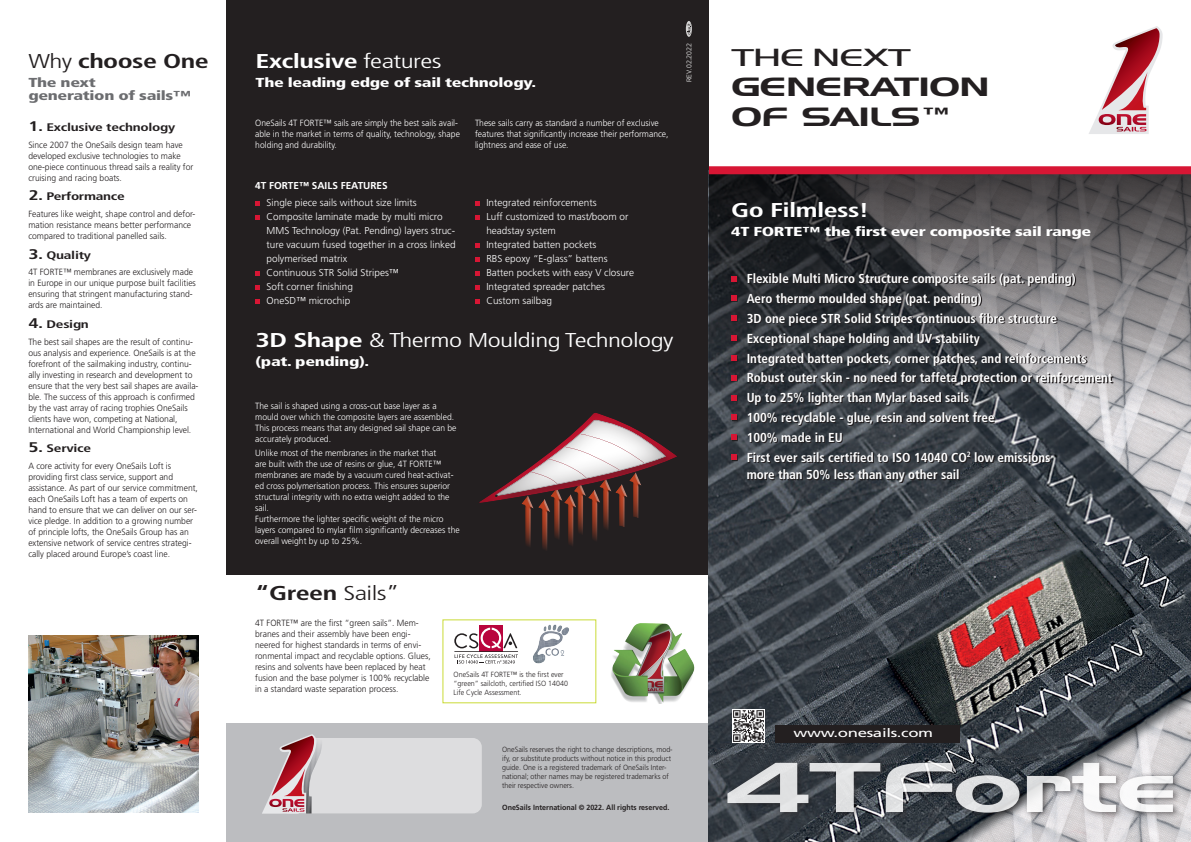
<style>
.page{position:relative;width:1191px;height:842px;background:#fff}
.page>*{position:absolute;margin:0;border:0;box-sizing:border-box;transform-origin:0 0}
.t1{font:68.4px "Handel Gothic BT";letter-spacing:-.02em;color:#fff;scale:1.66 1}
.t2{font:25.7px/30.3px "Handel Gothic BT";letter-spacing:-.02em;color:#231f20;scale:1.54 1}
.t3{font:25.7px "Handel";letter-spacing:-.02em;color:#231f20;scale:1.54 1}
.t4{font:300 condensed 20px "Frutiger";letter-spacing:-.02em;color:#fff;scale:1.4 1}
.t5{font:700 condensed 20px "Frutiger";letter-spacing:-.02em;color:#fff;scale:1.4 1}
.t6{font:700 condensed 20px "Frutiger";letter-spacing:-.02em;color:#231f20;scale:1.4 1}
.t7{font:700 condensed 13px/19.8px "Frutiger";color:#fff}
.t8{font:900 condensed 13px "Frutiger";letter-spacing:-.02em;color:#fff;scale:1.4 1}
.t9{font:900 condensed 13px/13.2px "Frutiger";letter-spacing:-.02em;color:#6c6d70;scale:1.4 1}
.t10{font:12px "Frutiger";letter-spacing:-.02em;color:#fff;scale:1.4 1}
.t11{font:700 condensed 11px "Frutiger";letter-spacing:-.02em;color:#231f20;scale:1.4 1}
.t12{font:300 10px/14px "Frutiger";color:#fff}
.t13{font:700 10px "Frutiger";color:#fff}
.t14{font:300 9px/11px "Frutiger";color:#231f20;scale:.95 1}
.t15{font:300 9px/11px "Frutiger";color:#fff;scale:.95 1}
.t16{font:300 7.5px/9px "Frutiger";color:#231f20;scale:.95 1}
.t17{font:700 7.5px "Frutiger";color:#231f20;scale:.95 1}
.t18{font:6.4px "Apex Sans Book T";color:#fff}
.s1{font-weight:300}
.s2{font-size:14px}
.s3{font-weight:700}
</style>
<div class="page">
<div style="left:227px;top:723px;width:482px;height:119px;background:#bcbdc0"></div>
<div style="left:227px;top:0;width:482px;height:574px;background:#231f20"></div>
<img style="left:709px;top:413px;width:482px;height:429px">
<svg style="left:686px;top:21px;width:6px;height:16px"></svg>
<svg style="left:687px;top:24px;width:4px;height:11px"></svg>
<img style="left:28px;top:635px;width:170px;height:177px">
<svg style="left:709px;top:174px;width:482px;height:239px;background:#545255"></svg>
<div style="left:723px;top:759px;width:458px;height:62px;background:#231f20;opacity:.69"></div>
<svg style="left:1089px;top:26px;width:73px;height:108px"></svg>
<div style="left:709px;top:166px;width:482px;height:8px;background:#d71634"></div>
<svg style="left:479px;top:413px;width:198px;height:137px"></svg>
<img style="left:611px;top:623px;width:84px;height:80px">
<img style="left:533px;top:625px;width:36px;height:39px">
<svg style="left:262px;top:734px;width:220px;height:80px;background:#d3c8cb"></svg>
<div style="left:479px;top:625px;width:24px;height:27px;background:#b9053d"></div>
<svg style="left:454px;top:628px;width:63px;height:20px"></svg>
<svg style="left:454px;top:654px;width:64px;height:10px"></svg>
<hr style="left:454px;top:651px;width:64px;height:1px;background:#231f20">
<svg style="left:255px;top:202px;width:4px;height:4px"></svg>
<svg style="left:255px;top:216px;width:4px;height:4px"></svg>
<svg style="left:255px;top:272px;width:4px;height:4px"></svg>
<svg style="left:255px;top:286px;width:4px;height:4px"></svg>
<svg style="left:255px;top:300px;width:4px;height:4px"></svg>
<svg style="left:475px;top:202px;width:4px;height:4px"></svg>
<svg style="left:475px;top:216px;width:4px;height:4px"></svg>
<svg style="left:475px;top:244px;width:4px;height:4px"></svg>
<svg style="left:475px;top:258px;width:4px;height:4px"></svg>
<svg style="left:475px;top:272px;width:4px;height:4px"></svg>
<svg style="left:475px;top:286px;width:4px;height:4px"></svg>
<svg style="left:475px;top:300px;width:4px;height:4px"></svg>
<svg style="left:732px;top:275px;width:381px;height:208px;background:#4b4e53"></svg>
<svg style="left:731px;top:276px;width:6px;height:6px"></svg>
<svg style="left:731px;top:296px;width:6px;height:5px"></svg>
<svg style="left:731px;top:315px;width:6px;height:6px"></svg>
<svg style="left:731px;top:335px;width:6px;height:6px"></svg>
<svg style="left:731px;top:355px;width:6px;height:6px"></svg>
<svg style="left:731px;top:375px;width:6px;height:6px"></svg>
<svg style="left:731px;top:395px;width:6px;height:5px"></svg>
<svg style="left:731px;top:414px;width:6px;height:6px"></svg>
<svg style="left:731px;top:434px;width:6px;height:6px"></svg>
<svg style="left:731px;top:454px;width:6px;height:6px"></svg>
<img style="left:732px;top:710px;width:33px;height:32px">
<div style="left:775px;top:725px;width:184px;height:18px;background:#231f20"></div>
<h3 class="t6" style="left:28px;top:50px;width:130px"><span class="s1">Why</span> choose One</h3>
<h3 class="t9" style="left:28px;top:76px;width:118px">The next<br>generation of sails™</h3>
<p class="t11" style="left:28px;top:121px;width:106px"><span class="s2">1.</span> Exclusive technology</p>
<p class="t14" style="left:28px;top:139px;width:175px">Since 2007 the OneSails design team have developed exclusive technologies to make one-piece continuous thread sails a reality for cruising and racing boats.</p>
<p class="t11" style="left:28px;top:190px;width:70px"><span class="s2">2.</span> Performance</p>
<p class="t14" style="left:28px;top:209px;width:177px">Features like weight, shape control and defor&shy;mation resistance means better performance compared to traditional panelled sails.</p>
<p class="t11" style="left:28px;top:248px;width:46px"><span class="s2">3.</span> Quality</p>
<p class="t14" style="left:28px;top:267px;width:178px">4T FORTE™ membranes are exclusively made in Europe in our unique purpose built facilities ensuring that stringent manufacturing stand&shy;ards are maintained.</p>
<p class="t11" style="left:28px;top:318px;width:45px"><span class="s2">4.</span> Design</p>
<p class="t14" style="left:28px;top:336px;width:181px">The best sail shapes are the result of continu&shy;ous analysis and experience. OneSails is at the forefront of the sailmaking industry, continu&shy;ally investing in research and development to ensure that the very best sail shapes are availa&shy;ble. The success of this approach is confirmed by the vast array of racing trophies OneSails clients have won, competing at National, International and World Championship level.</p>
<p class="t11" style="left:28px;top:442px;width:46px"><span class="s2">5.</span> Service</p>
<p class="t14" style="left:28px;top:460px;width:180px">A core activity for every OneSails Loft is providing first class service, support and assistance. As part of our service commitment, each OneSails Loft has a team of experts on hand to ensure that we can deliver on our ser&shy;vice pledge. In addition to a growing number of principle lofts, the OneSails Group has an extensive network of service centres strategi&shy;cally placed around Europe’s coast line.</p>
<h3 class="t5" style="left:256px;top:50px;width:134px">Exclusive <span class="s1">features</span></h3>
<h3 class="t8" style="left:256px;top:75px;width:202px">The leading edge of sail technology.</h3>
<p class="t15" style="left:255px;top:117px;width:217px">OneSails 4T FORTE™ sails are simply the best sails avail&shy;able in the market in terms of quality, technology, shape holding and durability.</p>
<p class="t15" style="left:475px;top:117px;width:205px">These sails carry as standard a number of exclusive features that significantly increase their performance, lightness and ease of use.</p>
<p class="t13" style="left:255px;top:180px;width:134px">4T FORTE™ SAILS FEATURES</p>
<p class="t12" style="left:267px;top:195px;width:191px">Single piece sails without size limits<br>Composite laminate made by multi micro<br>MMS Technology (Pat. Pending) layers struc&shy;ture vacuum fused together in a cross linked polymerised matrix<br>Continuous STR Solid Stripes™<br>Soft corner finishing<br>OneSD™ microchip</p>
<p class="t12" style="left:486px;top:195px;width:149px">Integrated reinforcements<br>Luff customized to mast/boom or headstay system<br>Integrated batten pockets<br>RBS epoxy “E-glass” battens<br>Batten pockets with easy V closure<br>Integrated spreader patches<br>Custom sailbag</p>
<h3 class="t4" style="left:256px;top:329px;width:300px"><span class="s3">3D Shape</span> &amp; Thermo Moulding Technology</h3>
<h3 class="t8" style="left:256px;top:354px;width:83px">(pat. pending).</h3>
<p class="t15" style="left:255px;top:401px;width:213px">The sail is shaped using a cross-cut base layer as a mould over which the composite layers are assembled.<br>This process means that any designed sail shape can be accurately produced.</p>
<p class="t15" style="left:255px;top:448px;width:217px">Unlike most of the membranes in the market that<br>are built with the use of resins or glue, 4T FORTE™ membranes are made by a vacuum cured heat-activat&shy;ed cross polymerisation process. This ensures superior structural integrity with no extra weight added to the sail.<br>Furthermore the lighter specific weight of the micro layers compared to mylar film significantly decreases the overall weight by up to 25%.</p>
<p class="t18" style="left:685px;top:82px;width:40px;rotate:-90deg">REV. 02.2022</p>
<h3 class="t6" style="left:255px;top:581px;width:105px">“Green <span class="s1">Sails”</span></h3>
<p class="t14" style="left:255px;top:618px;width:186px">4T FORTE™ are the first “green sails”. Mem&shy;branes and their assembly have been engi&shy;neered for highest standards in terms of envi&shy;ronmental impact and recyclable options. Glues, resins and solvents have been replaced by heat fusion and the base polymer is 100% recyclable in a standard waste separation process.</p>
<p class="t16" style="left:453px;top:670px;width:122px">OneSails 4T FORTE™ is the first ever “green” sailcloth, certified ISO 14040<br>Life Cycle Assessment.</p>
<p class="t16" style="left:502px;top:745px;width:181px">OneSails reserves the right to change descriptions, mod&shy;ify, or substitute products without notice in this product guide. One is a registered trademark of OneSails Inter&shy;national; other names may be registered trademarks of their respective owners.</p>
<p class="t17" style="left:502px;top:803px;width:178px">OneSails International © 2022. All rights reserved.</p>
<h2 class="t3" style="left:731px;top:43px;width:118px">THE NEXT</h2>
<h2 class="t2" style="left:731px;top:71px;width:169px">GENERATION<br>OF SAILS™</h2>
<h3 class="t5" style="left:731px;top:198px;width:100px">Go Filmless!</h3>
<h3 class="t8" style="left:731px;top:223px;width:259px">4T FORTE™ the first ever composite sail range</h3>
<p class="t7" style="left:746px;top:269px;width:367px">Flexible Multi Micro Structure composite sails (pat. pending)<br>Aero thermo moulded shape (pat. pending)<br>3D one piece STR Solid Stripes continuous fibre structure Exceptional shape holding and UV stability<br>Integrated batten pockets, corner patches, and reinforcements Robust outer skin - no need for taffeta protection or reinforcement Up to 25% lighter than Mylar based sails<br>100% recyclable - glue, resin and solvent free<br>100% made in EU<br>First ever sails certified to ISO 14040 CO<sup>2</sup> low emissions</p>
<h3 class="t7" style="left:746px;top:464px;width:214px">more than 50% less than any other sail</h3>
<h3 class="t10" style="left:793px;top:725px;width:101px">www.onesails.com</h3>
<h1 class="t1" style="left:724px;top:746px;width:274px">4TForte</h1>
</div>
